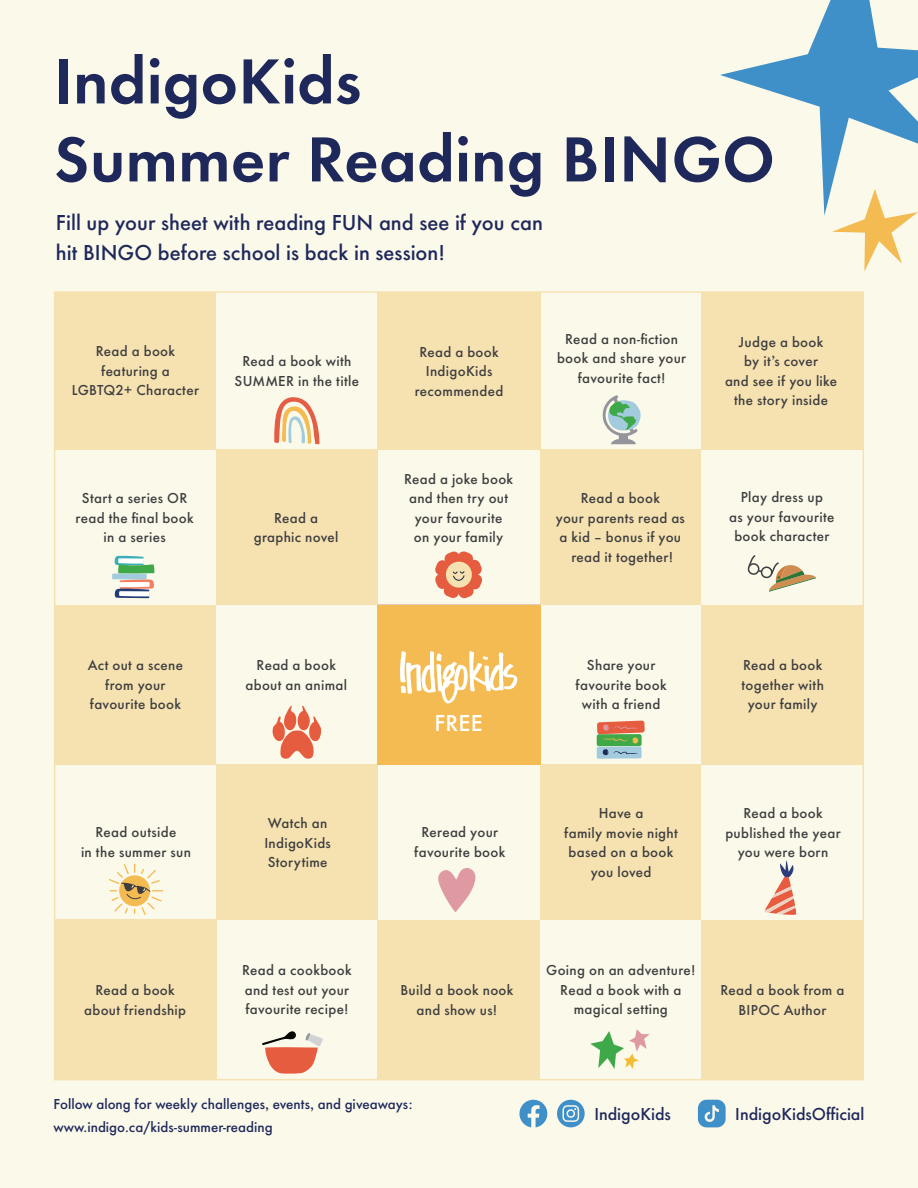
<style>
.page{position:relative;width:918px;height:1188px;background:#fbf9ea}
.page>*{position:absolute;margin:0;border:0;box-sizing:border-box;transform-origin:0 0}
.Bingo{font:600 66px/78px "Futura Indigo";letter-spacing:.01em;color:#1f285b}
.Bingo-2{font:500 24px "Futura Indigo";color:#fff}
.t1{font:500 22.5px/30px "Futura Indigo";color:#1f285b}
.t2{font:500 18px "Futura Indigo";color:#1f285b}
.Bingo-3{font:500 15px/19.5px "Futura Indigo";letter-spacing:.02em;color:#3e3e3f;text-align:center}
.t3{font:500 15px/22.5px "Futura Indigo";color:#1f285b}
</style>
<div class="page">
<svg style="left:720px;top:0;width:198px;height:272px"></svg>
<div style="left:55px;top:292px;width:161px;height:157px;background:#f6e2b1"></div>
<div style="left:54px;top:920px;width:162px;height:159px;background:#f6e2b1"></div>
<div style="left:216px;top:449px;width:161px;height:156px;background:#f6e2b1"></div>
<div style="left:55px;top:605px;width:161px;height:160px;background:#f6e2b1"></div>
<div style="left:377px;top:292px;width:164px;height:157px;background:#f6e2b1"></div>
<div style="left:377px;top:920px;width:163px;height:159px;background:#f6e2b1"></div>
<div style="left:541px;top:765px;width:160px;height:155px;background:#f6e2b1"></div>
<div style="left:216px;top:765px;width:161px;height:155px;background:#f6e2b1"></div>
<div style="left:541px;top:449px;width:160px;height:156px;background:#f6e2b1"></div>
<div style="left:377px;top:605px;width:164px;height:160px;background:#f3bb52"></div>
<div style="left:701px;top:292px;width:163px;height:157px;background:#f6e2b1"></div>
<div style="left:701px;top:920px;width:163px;height:159px;background:#f6e2b1"></div>
<div style="left:701px;top:605px;width:163px;height:160px;background:#f6e2b1"></div>
<svg style="left:519px;top:1099px;width:28px;height:28px"></svg>
<svg style="left:557px;top:1100px;width:28px;height:27px"></svg>
<svg style="left:698px;top:1100px;width:28px;height:27px"></svg>
<svg style="left:400px;top:651px;width:118px;height:53px"></svg>
<svg style="left:602px;top:395px;width:39px;height:49px"></svg>
<svg style="left:262px;top:1031px;width:61px;height:43px"></svg>
<div style="left:597px;top:746px;width:45px;height:13px;background:#a2ccdd;border-radius:2px"></div>
<svg style="left:597px;top:721px;width:48px;height:34px"></svg>
<svg style="left:112px;top:556px;width:42px;height:42px"></svg>
<svg style="left:435px;top:551px;width:47px;height:48px"></svg>
<svg style="left:274px;top:397px;width:46px;height:47px"></svg>
<svg style="left:272px;top:706px;width:49px;height:53px"></svg>
<svg style="left:764px;top:860px;width:32px;height:55px"></svg>
<svg style="left:438px;top:868px;width:38px;height:44px"></svg>
<svg style="left:590px;top:1029px;width:60px;height:40px"></svg>
<svg style="left:109px;top:863px;width:54px;height:52px"></svg>
<svg style="left:748px;top:555px;width:68px;height:37px"></svg>
<p class="Bingo" style="left:54px;top:39px;width:722px">IndigoKids<br>Summer Reading BINGO</p>
<p class="t1" style="left:56px;top:205px;width:488px">Fill up your sheet with reading FUN and see if you can hit BINGO before school is back in session!</p>
<p class="Bingo-3" style="left:72px;top:340px;width:129px">Read a book featuring a<br>LGBTQ2+ Character</p>
<p class="Bingo-3" style="left:235px;top:350px;width:126px">Read a book with<br>SUMMER in the title</p>
<p class="Bingo-3" style="left:76px;top:487px;width:120px">Start a series OR read the final book in a series</p>
<p class="Bingo-3" style="left:254px;top:507px;width:86px">Read a graphic novel</p>
<p class="Bingo-3" style="left:415px;top:340px;width:90px">Read a book<br>IndigoKids recommended</p>
<p class="Bingo-3" style="left:404px;top:468px;width:111px">Read a joke book and then try out your favourite<br>on your family</p>
<p class="Bingo-3" style="left:557px;top:328px;width:131px">Read a non-fiction book and share your favourite fact!</p>
<p class="Bingo-3" style="left:725px;top:331px;width:114px">Judge a book<br>by it’s cover<br>and see if you like the story inside</p>
<p class="Bingo-3" style="left:556px;top:487px;width:131px">Read a book<br>your parents read as a kid – bonus if you read it together!</p>
<p class="Bingo-3" style="left:729px;top:486px;width:107px">Play dress up<br>as your favourite book character</p>
<p class="Bingo-3" style="left:88px;top:654px;width:97px">Act out a scene from your favourite book</p>
<p class="Bingo-3" style="left:246px;top:654px;width:103px">Read a book about an animal</p>
<p class="Bingo-2" style="left:434px;top:705px;width:50px">FREE</p>
<p class="Bingo-3" style="left:264px;top:812px;width:68px;text-align:left">Watch an<br>IndigoKids<br>Storytime</p>
<p class="Bingo-3" style="left:81px;top:821px;width:111px">Read outside<br>in the summer sun</p>
<p class="Bingo-3" style="left:414px;top:821px;width:93px">Reread your favourite book</p>
<p class="Bingo-3" style="left:576px;top:654px;width:93px">Share your favourite book with a friend</p>
<p class="Bingo-3" style="left:742px;top:654px;width:84px">Read a book together with your family</p>
<p class="Bingo-3" style="left:564px;top:802px;width:115px">Have a<br>family movie night based on a book you loved</p>
<p class="Bingo-3" style="left:725px;top:802px;width:117px">Read a book published the year you were born</p>
<p class="Bingo-3" style="left:84px;top:979px;width:103px">Read a book about friendship</p>
<p class="Bingo-3" style="left:242px;top:959px;width:111px;text-align:left">Read a cookbook and test out your favourite recipe!</p>
<p class="Bingo-3" style="left:546px;top:959px;width:151px">Going on an adventure!<br>Read a book with a magical setting</p>
<p class="Bingo-3" style="left:400px;top:979px;width:115px">Build a book nook and show us!</p>
<p class="Bingo-3" style="left:721px;top:979px;width:125px">Read a book from a<br>BIPOC Author</p>
<p class="t3" style="left:54px;top:1092px;width:360px">Follow along for weekly challenges, events, and giveaways: www.indigo.ca/kids-summer-reading</p>
<p class="t2" style="left:594px;top:1101px;width:78px">IndigoKids</p>
<p class="t2" style="left:735px;top:1101px;width:131px">IndigoKidsOfficial</p>
</div>
